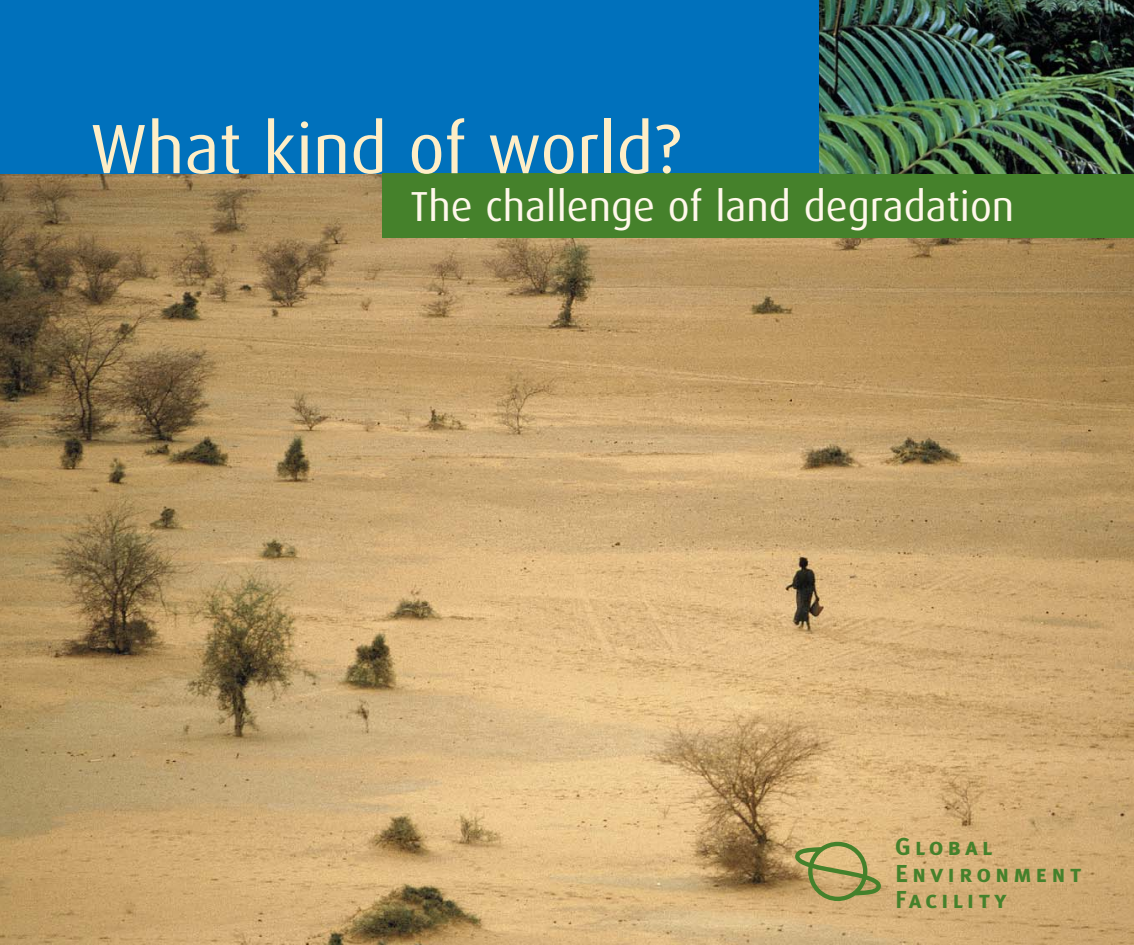
<style>
.page{position:relative;width:1134px;height:945px;background:#fff}
.page>*{position:absolute;margin:0;border:0;box-sizing:border-box;transform-origin:0 0}
.t1{font:70px "Dax";color:#ffeec6}
.t2{font:42px "Dax";color:#fff8eb}
.t3{font:24.5px/26.2px "Meta Plus Bold Caps";letter-spacing:.16em;color:#45812b}
</style>
<div class="page">
<img style="left:0;top:173px;width:1134px;height:772px">
<div style="left:0;top:0;width:819px;height:173px;background:#0071bc"></div>
<div style="left:382px;top:173px;width:752px;height:65px;background:#45812b"></div>
<img style="left:819px;top:0;width:315px;height:173px">
<svg style="left:795px;top:842px;width:86px;height:59px"></svg>
<h1 class="t1" style="left:90px;top:115px;width:592px">What kind of world?</h1>
<p class="t2" style="left:411px;top:186px;width:605px">The challenge of land degradation</p>
<p class="t3" style="left:895px;top:834px;width:188px">Global<br>Environment<br>Facility</p>
</div>
